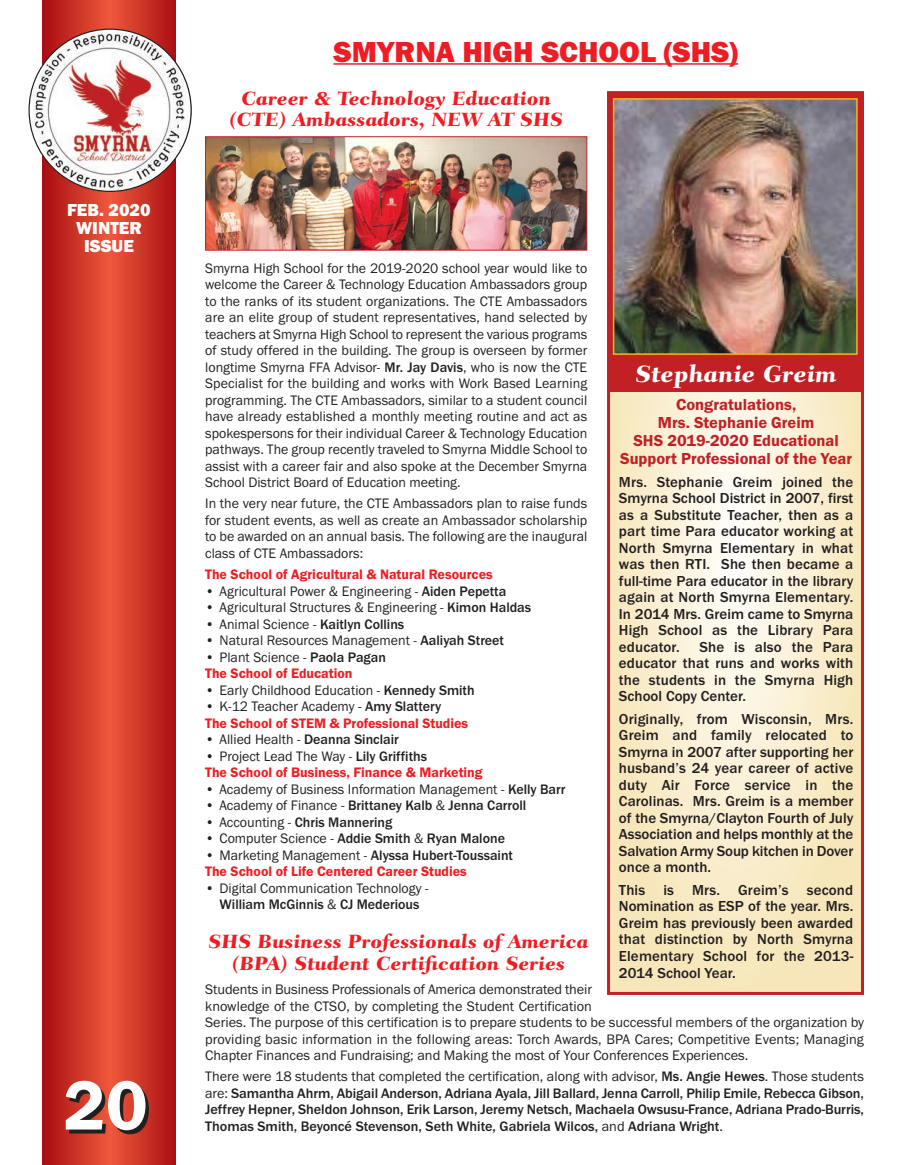
<style>
.page{position:relative;width:918px;height:1165px;background:#fff}
.page>*{position:absolute;margin:0;border:0;box-sizing:border-box;transform-origin:0 0}
.t1{font:600 72px "Franklin Gothic";color:#fff}
.t2{font:800 30px "Franklin Gothic";color:#ee1d23}
.t3{font:800 24px "Fairfield LT Std Caption";color:#fff}
.t4{font:800 19.5px/22.5px "Fairfield LT Std Caption";color:#ee1d23;text-align:center}
.t5{font:800 18px/18px "Franklin Gothic";color:#fff;text-align:center}
.t6{font:600 16.5px/18px "Franklin Gothic";color:#c12025;text-align:center}
.t7{font:500 15px/16.5px "Franklin Gothic";color:#231f20;text-align:justify}
.t8{font:14.25px/16.5px "Franklin Gothic";color:#231f20;text-align:justify}
.t9{font:500 14.25px/16.5px "Franklin Gothic";color:#231f20;text-align:justify}
.t10{font:600 14.25px/16.5px "Franklin Gothic";color:#ee1d23}
.s1{font-weight:500}
.s2{font-weight:400;color:#231f20}
.s3{font-weight:500;color:#231f20}
.s4{font-weight:400}
</style>
<div class="page">
<hr style="left:333px;top:63px;width:405px;height:2px;background:#ee1d23">
<svg style="left:43px;top:0;width:133px;height:1164px;background:#cb3326"></svg>
<svg style="left:28px;top:29px;width:164px;height:163px"></svg>
<svg style="left:611px;top:392px;width:249px;height:598px;background:#f9edce"></svg>
<div style="left:607px;top:91px;width:257px;height:903px;border:3px solid #c12025"></div>
<div style="left:607px;top:93px;width:257px;height:299px;background:#c12025"></div>
<img style="left:616px;top:101px;width:239px;height:251px">
<div style="left:613px;top:98px;width:245px;height:257px;border:2px solid #eaba1e"></div>
<img style="left:207px;top:138px;width:378px;height:110px">
<div style="left:205px;top:136px;width:382px;height:114px;border:1px solid #c12025"></div>
<p class="t5" style="left:67px;top:201px;width:85px">FEB. 2020<br>WINTER<br>ISSUE</p>
<h1 class="t1" style="left:63px;top:1062px;width:86px">20</h1>
<h2 class="t2" style="left:333px;top:34px;width:406px">SMYRNA HIGH SCHOOL (SHS)</h2>
<h3 class="t4" style="left:229px;top:90px;width:336px;line-height:21px">Career &amp; Technology Education (CTE) Ambassadors, NEW AT SHS</h3>
<p class="t8" style="left:205px;top:259px;width:384px">Smyrna High School for the 2019-2020 school year would like to welcome the Career &amp; Technology Education Ambassadors group to the ranks of its student organizations. The CTE Ambassadors are an elite group of student representatives, hand selected by teachers at Smyrna High School to represent the various programs of study offered in the building. The group is overseen by former longtime Smyrna FFA Advisor- <span class="s1">Mr. Jay Davis</span>, who is now the CTE Specialist for the building and works with Work Based Learning programming. The CTE Ambassadors, similar to a student council have already established a monthly meeting routine and act as spokespersons for their individual Career &amp; Technology Education pathways. The group recently traveled to Smyrna Middle School to assist with a career fair and also spoke at the December Smyrna School District Board of Education meeting.</p>
<p class="t8" style="left:205px;top:495px;width:384px">In the very near future, the CTE Ambassadors plan to raise funds for student events, as well as create an Ambassador scholarship to be awarded on an annual basis. The following are the inaugural class of CTE Ambassadors:</p>
<p class="t10" style="left:205px;top:565px;width:289px">The School of Agricultural &amp; Natural Resources</p>
<p class="t8" style="left:205px;top:582px;width:303px">• Agricultural Power &amp; Engineering - <span class="s1">Aiden Pepetta</span></p>
<p class="t8" style="left:205px;top:598px;width:328px">• Agricultural Structures &amp; Engineering - <span class="s1">Kimon Haldas</span></p>
<p class="t8" style="left:205px;top:615px;width:201px">• Animal Science - <span class="s1">Kaitlyn Collins</span></p>
<p class="t8" style="left:205px;top:631px;width:300px">• Natural Resources Management - <span class="s1">Aaliyah Street</span></p>
<p class="t10" style="left:205px;top:648px;width:182px"><span class="s2">• Plant Science -</span> <span class="s3">Paola Pagan<br></span>The School of Education</p>
<p class="t8" style="left:205px;top:681px;width:271px">• Early Childhood Education - <span class="s1">Kennedy Smith</span></p>
<p class="t10" style="left:205px;top:697px;width:265px"><span class="s2">• K-12 Teacher Academy -</span> <span class="s3">Amy Slattery<br></span>The School of STEM &amp; Professional Studies</p>
<p class="t8" style="left:205px;top:730px;width:195px">• Allied Health - <span class="s1">Deanna Sinclair</span></p>
<p class="t10" style="left:205px;top:747px;width:279px"><span class="s2">• Project Lead The Way -</span> <span class="s3">Lily Griffiths<br></span>The School of Business, Finance &amp; Marketing</p>
<p class="t8" style="left:205px;top:780px;width:362px">• Academy of Business Information Management - <span class="s1">Kelly Barr</span></p>
<p class="t9" style="left:205px;top:796px;width:323px"><span class="s4">• Academy of Finance -</span> Brittaney Kalb <span class="s4">&amp;</span> Jenna Carroll</p>
<p class="t9" style="left:205px;top:813px;width:189px"><span class="s4">• Accounting -</span> Chris Mannering</p>
<p class="t9" style="left:205px;top:829px;width:301px"><span class="s4">• Computer Science -</span> Addie Smith <span class="s4">&amp;</span> Ryan Malone</p>
<p class="t10" style="left:205px;top:846px;width:309px"><span class="s2">• Marketing Management -</span> <span class="s3">Alyssa Hubert-Toussaint<br></span>The School of Life Centered Career Studies</p>
<p class="t8" style="left:205px;top:879px;width:225px;text-align:center">• Digital Communication Technology -<br><span class="s1">William McGinnis</span> &amp; <span class="s1">CJ Mederious</span></p>
<h3 class="t3" style="left:635px;top:364px;width:203px">Stephanie Greim</h3>
<p class="t6" style="left:620px;top:395px;width:234px">Congratulations,<br>Mrs. Stephanie Greim<br>SHS 2019-2020 Educational<br>Support Professional of the Year</p>
<p class="t7" style="left:619px;top:473px;width:236px">Mrs. Stephanie Greim joined the Smyrna School District in 2007, first as a Substitute Teacher, then as a part time Para educator working at North Smyrna Elementary in what was then RTI. She then became a full-time Para educator in the library again at North Smyrna Elementary.<br>In 2014 Mrs. Greim came to Smyrna High School as the Library Para educator.</p>
<p class="t7" style="left:619px;top:638px;width:236px;text-indent:81px">She is also the Para educator that runs and works with the students in the Smyrna High School Copy Center.</p>
<p class="t7" style="left:619px;top:710px;width:236px">Originally, from Wisconsin, Mrs.<br>Greim and family relocated to Smyrna in 2007 after supporting her husband’s 24 year career of active duty Air Force service in the Carolinas. Mrs. Greim is a member of the Smyrna/Clayton Fourth of July Association and helps monthly at the Salvation Army Soup kitchen in Dover once a month.</p>
<p class="t7" style="left:619px;top:881px;width:236px">This is Mrs. Greim’s second Nomination as ESP of the year. Mrs.<br>Greim has previously been awarded that distinction by North Smyrna Elementary School for the 2013- 2014 School Year.</p>
<h3 class="t4" style="left:208px;top:931px;width:382px">SHS Business Professionals of America (BPA) Student Certification Series</h3>
<p class="t8" style="left:205px;top:980px;width:660px;text-align:left">Students in Business Professionals of America demonstrated their<br>knowledge of the CTSO, by completing the Student Certification<br>Series. The purpose of this certification is to prepare students to be successful members of the organization by providing basic information in the following areas: Torch Awards, BPA Cares; Competitive Events; Managing Chapter Finances and Fundraising; and Making the most of Your Conferences Experiences.</p>
<p class="t9" style="left:205px;top:1068px;width:660px"><span class="s4">There were 18 students that completed the certification, along with advisor,</span> Ms. Angie Hewes<span class="s4">. Those students are:</span> Samantha Ahrm, Abigail Anderson, Adriana Ayala, Jill Ballard, Jenna Carroll, Philip Emile, Rebecca Gibson, Jeffrey Hepner, Sheldon Johnson, Erik Larson, Jeremy Netsch, Machaela Owsusu-France, Adriana Prado-Burris, Thomas Smith, Beyoncé Stevenson, Seth White, Gabriela Wilcos, <span class="s4">and</span> Adriana Wright<span class="s4">.</span></p>
</div>
